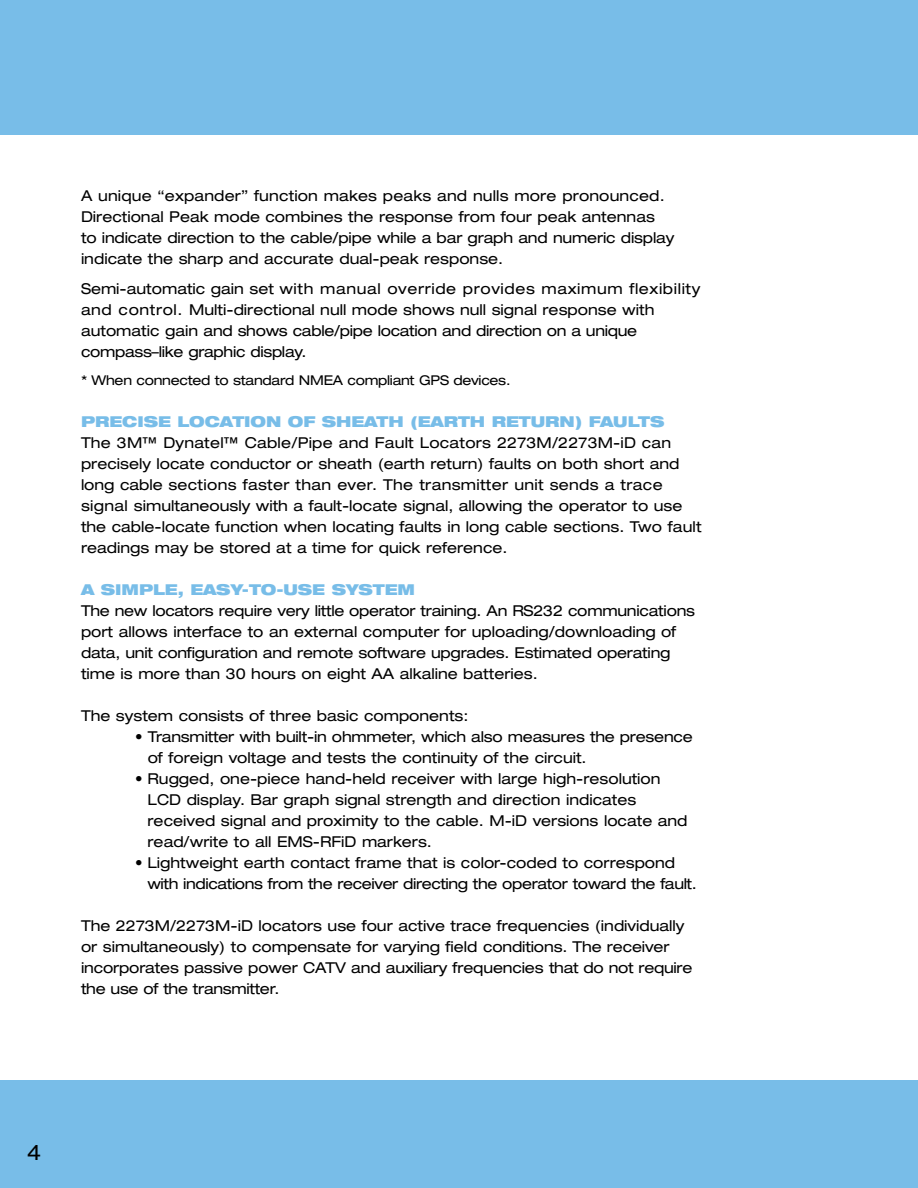
<style>
.page{position:relative;width:918px;height:1188px;background:#fff}
.page>*{position:absolute;margin:0;border:0;box-sizing:border-box;transform-origin:0 0}
.t1{font:expanded 21px "Helvetica Neue";color:#000}
.t2{font:expanded 15px/21px "Helvetica Neue";color:#000}
.t3{font:expanded 15px/21px "Helvetica Neue";letter-spacing:-.025em;color:#000}
.t4{font:900 expanded 15px "Helvetica Neue";letter-spacing:-.005em;color:#78bde8}
.t5{font:expanded 13.5px "Helvetica Neue";letter-spacing:-.02em;color:#000}
</style>
<div class="page">
<div style="left:0;top:0;width:918px;height:135px;background:#78bde8"></div>
<div style="left:0;top:1080px;width:918px;height:108px;background:#78bde8"></div>
<p class="t2" style="left:81px;top:186px;width:595px">A unique “expander” function makes peaks and nulls more pronounced.<br>Directional Peak mode combines the response from four peak antennas<br>to indicate direction to the cable/pipe while a bar graph and numeric display indicate the sharp and accurate dual-peak response.</p>
<p class="t2" style="left:81px;top:279px;width:621px">Semi-automatic gain set with manual override provides maximum flexibility and control. Multi-directional null mode shows null signal response with automatic gain and shows cable/pipe location and direction on a unique compass–like graphic display.</p>
<p class="t5" style="left:81px;top:375px;width:431px">* When connected to standard NMEA compliant GPS devices.</p>
<p class="t4" style="left:81px;top:416px;width:585px">PRECISE LOCATION OF SHEATH (EARTH RETURN) FAULTS</p>
<p class="t2" style="left:81px;top:434px;width:622px">The 3M™ Dynatel™ Cable/Pipe and Fault Locators 2273M/2273M-iD can precisely locate conductor or sheath (earth return) faults on both short and long cable sections faster than ever. The transmitter unit sends a trace signal simultaneously with a fault-locate signal, allowing the operator to use the cable-locate function when locating faults in long cable sections. Two fault readings may be stored at a time for quick reference.</p>
<p class="t4" style="left:81px;top:584px;width:335px">A SIMPLE, EASY-TO-USE SYSTEM</p>
<p class="t2" style="left:81px;top:602px;width:616px">The new locators require very little operator training. An RS232 communications port allows interface to an external computer for uploading/downloading of data, unit configuration and remote software upgrades. Estimated operating time is more than 30 hours on eight AA alkaline batteries.</p>
<p class="t2" style="left:81px;top:707px;width:389px">The system consists of three basic components:</p>
<p class="t2" style="left:148px;top:728px;width:547px;text-indent:-13px">• Transmitter with built-in ohmmeter, which also measures the presence of foreign voltage and tests the continuity of the circuit.</p>
<p class="t2" style="left:148px;top:770px;width:542px;text-indent:-13px">• Rugged, one-piece hand-held receiver with large high-resolution LCD display. Bar graph signal strength and direction indicates received signal and proximity to the cable. M-iD versions locate and read/write to all EMS-RFiD markers.</p>
<p class="t3" style="left:147px;top:854px;width:551px;text-indent:-12px">• Lightweight earth contact frame that is color-coded to correspond with indications from the receiver directing the operator toward the fault.</p>
<p class="t2" style="left:81px;top:917px;width:613px">The 2273M/2273M-iD locators use four active trace frequencies (individually or simultaneously) to compensate for varying field conditions. The receiver incorporates passive power CATV and auxiliary frequencies that do not require the use of the transmitter.</p>
<h1 class="t1" style="left:27px;top:1145px;width:16px">4</h1>
</div>
